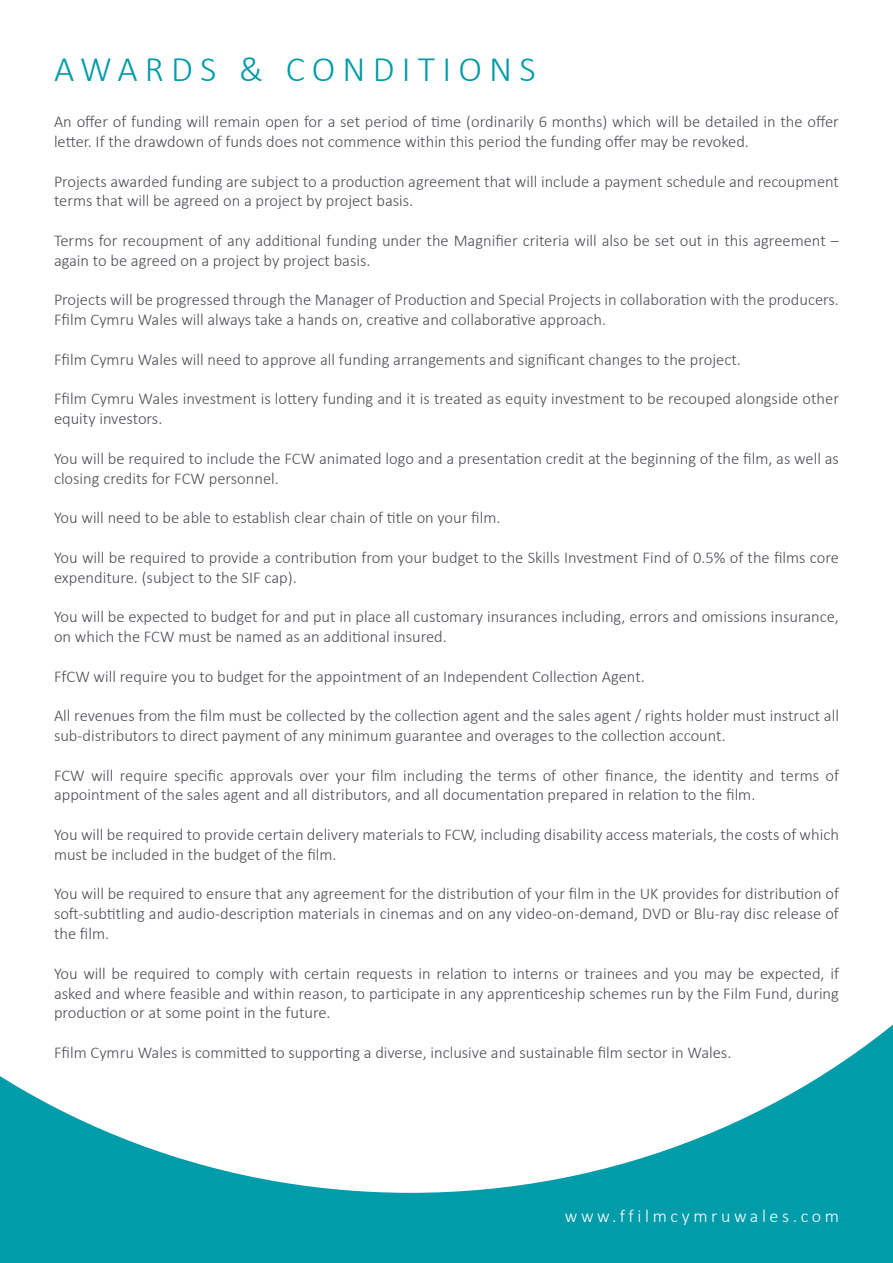
<style>
.page{position:relative;width:893px;height:1263px;background:#009ca9}
.page>*{position:absolute;margin:0;border:0;box-sizing:border-box;transform-origin:0 0}
.t1{font:300 36px "Calibri";letter-spacing:.2em;color:#009ca9}
.t2{font:300 18px "Calibri";letter-spacing:.2em;color:#fff}
.t3{font:300 16.5px/19.8px "Calibri";color:#4c4e55}
</style>
<div class="page">
<div style="left:0;top:0;width:893px;height:1193px;background:#fff"></div>
<h1 class="t1" style="left:54px;top:47px;width:483px">AWARDS &amp; CONDITIONS</h1>
<p class="t3" style="left:54px;top:112px;width:786px">An offer of funding will remain open for a set period of time (ordinarily 6 months) which will be detailed in the offer letter. If the drawdown of funds does not commence within this period the funding offer may be revoked.</p>
<p class="t3" style="left:54px;top:171px;width:786px">Projects awarded funding are subject to a production agreement that will include a payment schedule and recoupment terms that will be agreed on a project by project basis.</p>
<p class="t3" style="left:54px;top:230px;width:786px">Terms for recoupment of any additional funding under the Magnifier criteria will also be set out in this agreement – again to be agreed on a project by project basis.</p>
<p class="t3" style="left:54px;top:290px;width:786px">Projects will be progressed through the Manager of Production and Special Projects in collaboration with the producers.<br>Ffilm Cymru Wales will always take a hands on, creative and collaborative approach.</p>
<p class="t3" style="left:54px;top:349px;width:688px">Ffilm Cymru Wales will need to approve all funding arrangements and significant changes to the project.</p>
<p class="t3" style="left:54px;top:389px;width:786px">Ffilm Cymru Wales investment is lottery funding and it is treated as equity investment to be recouped alongside other equity investors.</p>
<p class="t3" style="left:54px;top:448px;width:786px">You will be required to include the FCW animated logo and a presentation credit at the beginning of the film, as well as closing credits for FCW personnel.</p>
<p class="t3" style="left:54px;top:508px;width:448px">You will need to be able to establish clear chain of title on your film.</p>
<p class="t3" style="left:54px;top:547px;width:786px">You will be required to provide a contribution from your budget to the Skills Investment Find of 0.5% of the films core expenditure. (subject to the SIF cap).</p>
<p class="t3" style="left:54px;top:607px;width:786px">You will be expected to budget for and put in place all customary insurances including, errors and omissions insurance, on which the FCW must be named as an additional insured.</p>
<p class="t3" style="left:54px;top:666px;width:592px">FfCW will require you to budget for the appointment of an Independent Collection Agent.</p>
<p class="t3" style="left:54px;top:706px;width:786px">All revenues from the film must be collected by the collection agent and the sales agent / rights holder must instruct all sub-distributors to direct payment of any minimum guarantee and overages to the collection account.</p>
<p class="t3" style="left:54px;top:765px;width:786px">FCW will require specific approvals over your film including the terms of other finance, the identity and terms of appointment of the sales agent and all distributors, and all documentation prepared in relation to the film.</p>
<p class="t3" style="left:54px;top:824px;width:786px">You will be required to provide certain delivery materials to FCW, including disability access materials, the costs of which must be included in the budget of the film.</p>
<p class="t3" style="left:54px;top:884px;width:786px;text-align:justify">You will be required to ensure that any agreement for the distribution of your film in the UK provides for distribution of soft-subtitling and audio-description materials in cinemas and on any video-on-demand, DVD or Blu-ray disc release of the film.</p>
<p class="t3" style="left:54px;top:963px;width:786px;text-align:justify">You will be required to comply with certain requests in relation to interns or trainees and you may be expected, if asked and where feasible and within reason, to participate in any apprenticeship schemes run by the Film Fund, during production or at some point in the future.</p>
<p class="t3" style="left:54px;top:1042px;width:679px">Ffilm Cymru Wales is committed to supporting a diverse, inclusive and sustainable film sector in Wales.</p>
<p class="t2" style="left:565px;top:1205px;width:276px">www.ffilmcymruwales.com</p>
</div>
